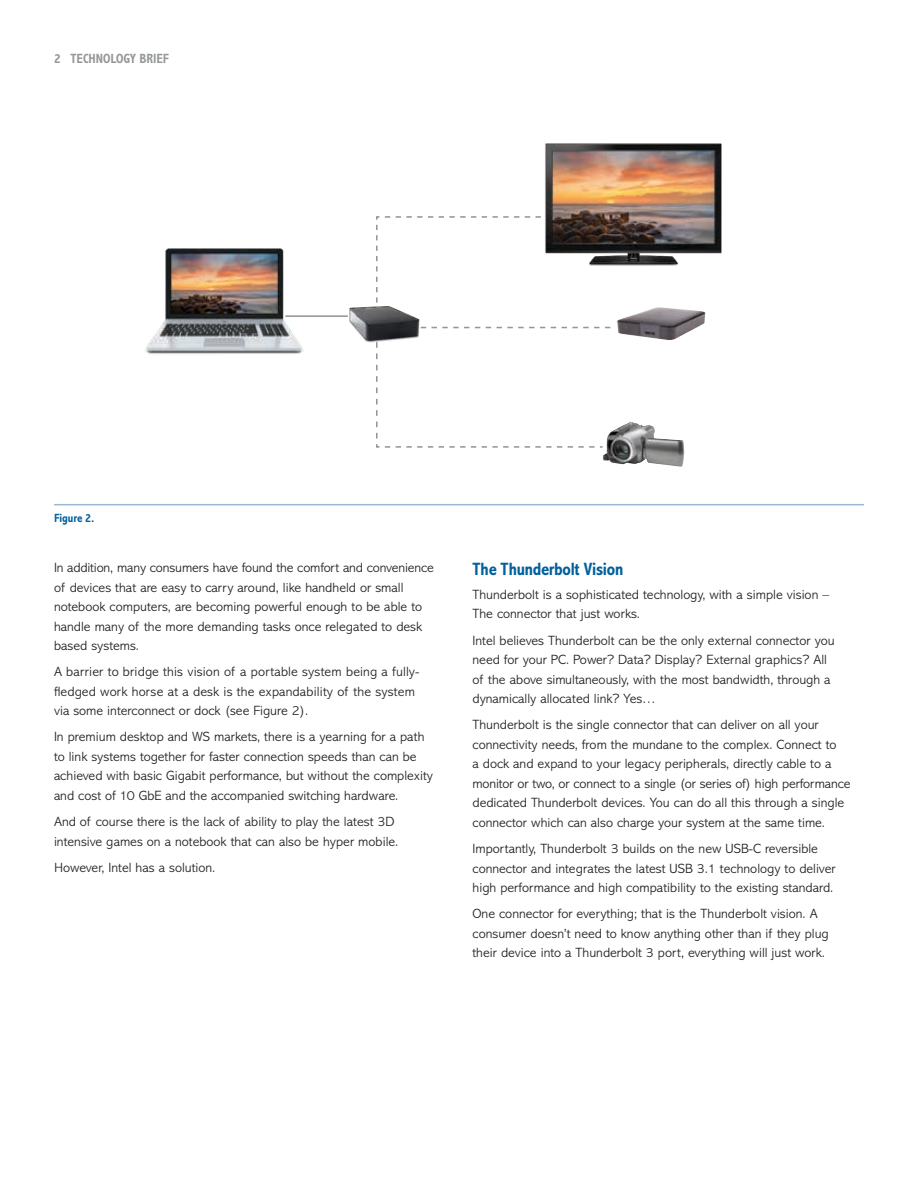
<style>
.page{position:relative;width:918px;height:1188px;background:#fff}
.page>*{position:absolute;margin:0;border:0;box-sizing:border-box;transform-origin:0 0}
.t1{font:700 condensed 18px "Abadi MT Pro";letter-spacing:-.01em;color:#00609c}
.t2{font:300 13.5px/19.5px "Abadi MT Pro";color:#231f20}
.t3{font:700 condensed 13.5px "Abadi MT Pro";color:#949698}
.t4{font:700 condensed 12px "Abadi MT Pro";color:#00609c}
</style>
<div class="page">
<svg style="left:376px;top:216px;width:165px;height:86px"></svg>
<svg style="left:376px;top:355px;width:227px;height:93px"></svg>
<img style="left:603px;top:422px;width:82px;height:45px">
<img style="left:145px;top:248px;width:158px;height:107px">
<img style="left:349px;top:302px;width:71px;height:53px">
<img style="left:545px;top:143px;width:177px;height:123px">
<hr style="left:285px;top:315px;width:63px;height:2px;background:#949698">
<svg style="left:421px;top:327px;width:190px;height:1px"></svg>
<img style="left:617px;top:307px;width:88px;height:33px">
<hr style="left:54px;top:504px;width:810px;height:1px;background:#9db7d4">
<p class="t3" style="left:54px;top:51px;width:117px">2 TECHNOLOGY BRIEF</p>
<p class="t4" style="left:54px;top:512px;width:42px">Figure 2.</p>
<p class="t2" style="left:54px;top:558px;width:381px">In addition, many consumers have found the comfort and convenience of devices that are easy to carry around, like handheld or small notebook computers, are becoming powerful enough to be able to handle many of the more demanding tasks once relegated to desk based systems.</p>
<p class="t2" style="left:54px;top:662px;width:367px">A barrier to bridge this vision of a portable system being a fully&shy;fledged work horse at a desk is the expandability of the system via some interconnect or dock (see Figure 2).</p>
<p class="t2" style="left:54px;top:728px;width:381px">In premium desktop and WS markets, there is a yearning for a path to link systems together for faster connection speeds than can be achieved with basic Gigabit performance, but without the complexity and cost of 10 GbE and the accompanied switching hardware.</p>
<p class="t2" style="left:54px;top:812px;width:346px">And of course there is the lack of ability to play the latest 3D intensive games on a notebook that can also be hyper mobile.</p>
<p class="t2" style="left:54px;top:858px;width:163px">However, Intel has a solution.</p>
<h1 class="t1" style="left:472px;top:559px;width:152px">The Thunderbolt Vision</h1>
<p class="t2" style="left:472px;top:585px;width:358px">Thunderbolt is a sophisticated technology, with a simple vision –<br>The connector that just works.</p>
<p class="t2" style="left:472px;top:631px;width:364px">Intel believes Thunderbolt can be the only external connector you need for your PC. Power? Data? Display? External graphics? All of the above simultaneously, with the most bandwidth, through a dynamically allocated link? Yes…</p>
<p class="t2" style="left:472px;top:715px;width:379px">Thunderbolt is the single connector that can deliver on all your connectivity needs, from the mundane to the complex. Connect to<br>a dock and expand to your legacy peripherals, directly cable to a monitor or two, or connect to a single (or series of) high performance dedicated Thunderbolt devices. You can do all this through a single connector which can also charge your system at the same time.</p>
<p class="t2" style="left:472px;top:839px;width:365px">Importantly, Thunderbolt 3 builds on the new USB-C reversible connector and integrates the latest USB 3.1 technology to deliver high performance and high compatibility to the existing standard.</p>
<p class="t2" style="left:472px;top:904px;width:358px">One connector for everything; that is the Thunderbolt vision. A consumer doesn’t need to know anything other than if they plug their device into a Thunderbolt 3 port, everything will just work.</p>
</div>
